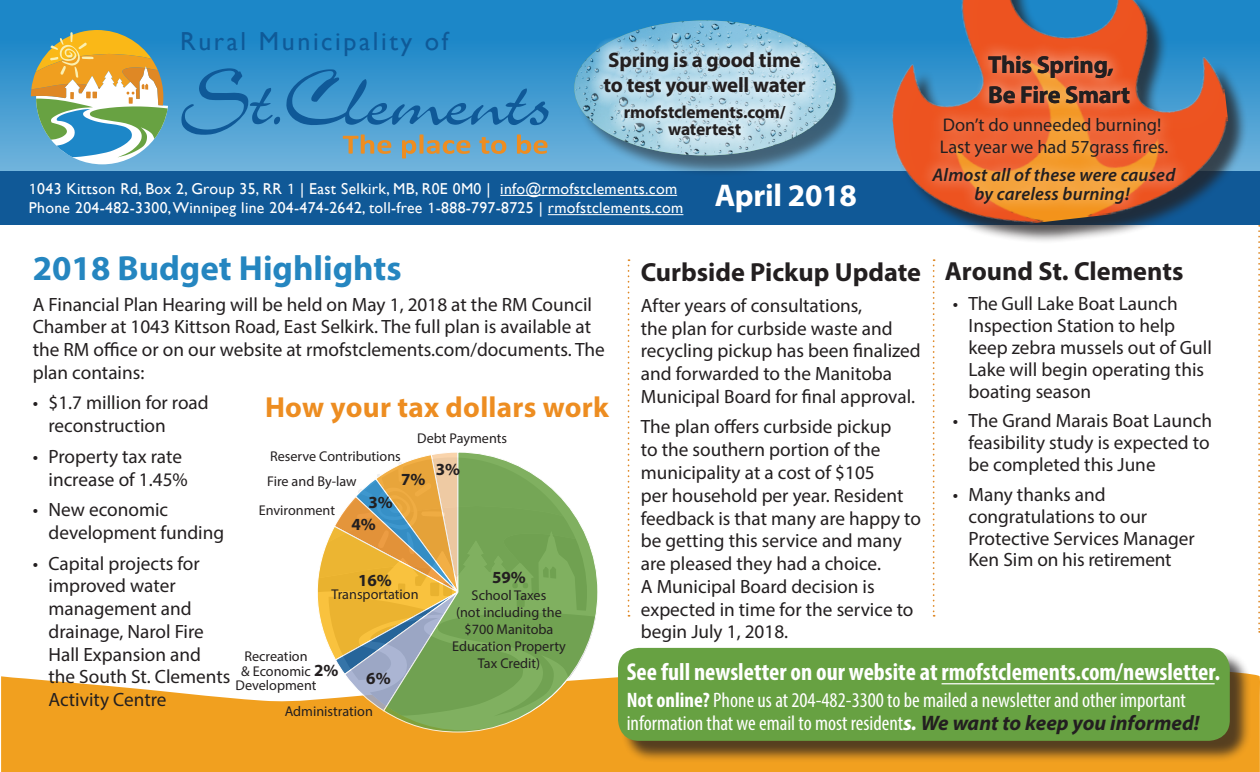
<style>
.page{position:relative;width:1260px;height:772px;background:#fff}
.page>*{position:absolute;margin:0;border:0;box-sizing:border-box;transform-origin:0 0}
.t1{font:700 35px "Myriad Pro";color:#2586c0}
.t2{font:700 31.5px "Myriad Pro";letter-spacing:-.01em;color:#fff}
.t3{font:700 29.05px "Myriad Pro";letter-spacing:.01em;color:#ed8d21}
.t4{font:700 26.25px "Myriad Pro";color:#231f20}
.t5{font:26.07px "Gill Sans";letter-spacing:.1em;color:#0f5a98}
.t6{font:700 condensed 24.5px "Myriad Pro";color:#fff}
.t7{font:700 24.5px/29.6px "Myriad Pro";letter-spacing:-.01em;color:#231f20}
.t8{font:condensed 21px/22.8px "Myriad Pro";color:#fff}
.t9{font:700 21px/25.2px "Myriad Pro";letter-spacing:-.01em;color:#231f20}
.t10{font:19.25px/22.8px "Myriad Pro";color:#231f20}
.t11{font:18.38px/22.1px "Myriad Pro";color:#231f20}
.t12{font:italic 600 18.38px/19.2px "Myriad Pro";letter-spacing:.01em;color:#231f20;text-align:center}
.t13{font:700 17.5px/17.5px "Myriad Pro";letter-spacing:-.01em;color:#231f20;text-align:center}
.t14{font:700 16.97px "Myriad Pro";color:#231f20}
.t15{font:15.75px/19.2px "Gill Sans";letter-spacing:.02em;color:#fff}
.t16{font:14.17px/17px "Myriad Pro";color:#231f20;text-align:center}
.s1{font-family:"Myriad Pro"}
.s2{font-weight:700}
.s3{font-weight:700;font-style:italic;font-stretch:normal}
.s4{font-weight:700;font-style:italic;font-stretch:normal;color:#231f20}
</style>
<div class="page">
<svg style="left:1px;top:657px;width:1259px;height:115px;fill:#f1a01f"></svg>
<div style="left:0;top:0;width:1260px;height:187px;background:linear-gradient(to bottom,#0d7fc4,#76b6dd)"></div>
<div style="left:0;top:171px;width:1260px;height:54px;background:#105997"></div>
<div style="left:621px;top:650px;width:631px;height:112px;background:#231f20;opacity:.75"></div>
<div style="left:618px;top:648px;width:612px;height:93px;background:#67a142;border-radius:21px"></div>
<hr style="left:942px;top:683px;width:273px;height:1px;background:#fff">
<hr style="left:500px;top:195px;width:177px;height:1px;background:#fff">
<hr style="left:548px;top:214px;width:135px;height:1px;background:#fff">
<svg style="left:31px;top:30px;width:137px;height:134px"></svg>
<svg style="left:343px;top:134px;width:205px;height:25px;background:#88a2a5"></svg>
<svg style="left:181px;top:68px;width:99px;height:67px;background:#398ec5"></svg>
<svg style="left:286px;top:69px;width:263px;height:56px;background:#368dc6"></svg>
<svg style="left:628px;top:259px;width:2px;height:357px"></svg>
<svg style="left:933px;top:259px;width:2px;height:357px"></svg>
<svg style="left:1258px;top:225px;width:2px;height:408px"></svg>
<svg style="left:317px;top:474px;width:66px;height:242px"></svg>
<svg style="left:383px;top:452px;width:215px;height:280px;background:#a0b16b"></svg>
<div style="left:896px;top:0;width:353px;height:244px;background:#231f20;opacity:.75"></div>
<img style="left:879px;top:0;width:358px;height:238px">
<div style="left:975px;top:41px;width:169px;height:76px;background:#fff;opacity:.75"></div>
<div style="left:919px;top:105px;width:270px;height:112px;background:#fff;opacity:.75"></div>
<div style="left:577px;top:23px;width:280px;height:154px;background:#231f20;opacity:.75"></div>
<img style="left:574px;top:20px;width:262px;height:135px">
<div style="left:587px;top:36px;width:234px;height:115px;background:#fff;opacity:.75"></div>
<h3 class="t5" style="left:180px;top:26px;width:270px">Rural Municipality of</h3>
<p class="t9" style="left:603px;top:47px;width:204px">Spring is a good time to test your well water</p>
<p class="t13" style="left:624px;top:102px;width:163px">rmofstclements.com/ watertest</p>
<p class="t15" style="left:29px;top:180px;width:656px"><span class="s1">1</span>043 Kittson Rd, Box 2, Group 35, RR <span class="s1">1</span> | East Selkirk, MB, R0E 0M0 | info@rmofstclements.com<br>Phone 204-482-3300, Winnipeg line 204-474-2642, toll-free <span class="s1">1</span>-888-797-8725 | rmofstclements.com</p>
<h2 class="t2" style="left:715px;top:175px;width:144px">April 2018</h2>
<p class="t7" style="left:988px;top:49px;width:144px">This Spring,<br>Be Fire Smart</p>
<p class="t11" style="left:940px;top:114px;width:230px">Don’t do unneeded burning!<br>Last year we had 57grass fires.</p>
<p class="t12" style="left:932px;top:164px;width:244px">Almost all of these were caused by careless burning!</p>
<h1 class="t1" style="left:33px;top:245px;width:370px">2018 Budget Highlights</h1>
<p class="t10" style="left:33px;top:292px;width:574px">A Financial Plan Hearing will be held on May 1, 2018 at the RM Council Chamber at 1043 Kittson Road, East Selkirk. The full plan is available at the RM office or on our website at rmofstclements.com/documents. The plan contains:</p>
<p class="t10" style="left:49px;top:391px;width:162px;text-indent:-16px">• $1.7 million for road reconstruction</p>
<p class="t10" style="left:33px;top:445px;width:157px;text-align:right">• Property tax rate increase of 1.45%</p>
<p class="t10" style="left:49px;top:498px;width:177px;text-indent:-16px">• New economic development funding</p>
<p class="t10" style="left:49px;top:551px;width:184px;text-indent:-16px">• Capital projects for improved water management and drainage, Narol Fire<br>Hall Expansion and the South St. Clements<br>Activity Centre</p>
<h3 class="t3" style="left:265px;top:388px;width:345px">How your tax dollars work</h3>
<p class="t16" style="left:417px;top:430px;width:92px">Debt Payments</p>
<p class="t16" style="left:270px;top:447px;width:132px">Reserve Contributions</p>
<p class="t14" style="left:436px;top:458px;width:26px">3%</p>
<p class="t14" style="left:401px;top:468px;width:26px">7%</p>
<p class="t16" style="left:267px;top:472px;width:91px">Fire and By-law</p>
<p class="t14" style="left:368px;top:491px;width:26px">3%</p>
<p class="t16" style="left:259px;top:501px;width:78px">Environment</p>
<p class="t14" style="left:351px;top:513px;width:26px">4%</p>
<p class="t14" style="left:492px;top:566px;width:35px">59%</p>
<p class="t16" style="left:452px;top:586px;width:115px">School Taxes<br>(not including the $700 Manitoba<br>Education Property<br>Tax Credit)</p>
<p class="t14" style="left:358px;top:569px;width:35px">16%</p>
<p class="t16" style="left:331px;top:586px;width:89px">Transportation</p>
<p class="t16" style="left:236px;top:648px;width:83px;line-height:14.9px">Recreation<br>&amp; Economic<br>Development</p>
<p class="t14" style="left:314px;top:659px;width:26px">2%</p>
<p class="t14" style="left:366px;top:667px;width:26px">6%</p>
<p class="t16" style="left:285px;top:703px;width:90px">Administration</p>
<h3 class="t4" style="left:641px;top:255px;width:282px">Curbside Pickup Update</h3>
<p class="t10" style="left:641px;top:294px;width:281px">After years of consultations,<br>the plan for curbside waste and recycling pickup has been finalized and forwarded to the Manitoba<br>Municipal Board for final approval.</p>
<p class="t10" style="left:641px;top:415px;width:282px">The plan offers curbside pickup<br>to the southern portion of the municipality at a cost of $105<br>per household per year. Resident feedback is that many are happy to be getting this service and many are pleased they had a choice.<br>A Municipal Board decision is expected in time for the service to begin July 1, 2018.</p>
<h3 class="t4" style="left:945px;top:254px;width:240px">Around St. Clements</h3>
<p class="t10" style="left:969px;top:292px;width:245px;line-height:21.9px;text-indent:-16px">• The Gull Lake Boat Launch<br>Inspection Station to help keep zebra mussels out of Gull<br>Lake will begin operating this boating season</p>
<p class="t10" style="left:969px;top:410px;width:245px;line-height:21.9px;text-indent:-16px">• The Grand Marais Boat Launch feasibility study is expected to be completed this June</p>
<p class="t10" style="left:969px;top:483px;width:228px;line-height:21.9px;text-indent:-16px">• Many thanks and congratulations to our<br>Protective Services Manager<br>Ken Sim on his retirement</p>
<p class="t6" style="left:627px;top:657px;width:595px">See full newsletter on our website at rmofstclements.com/newsletter.</p>
<p class="t8" style="left:627px;top:688px;width:574px"><span class="s2">Not online?</span> Phone us at 204-482-3300 to be mailed a newsletter and other important information that we email to most resident<span class="s3">s.</span> <span class="s4">We want to keep you informed!</span></p>
</div>
